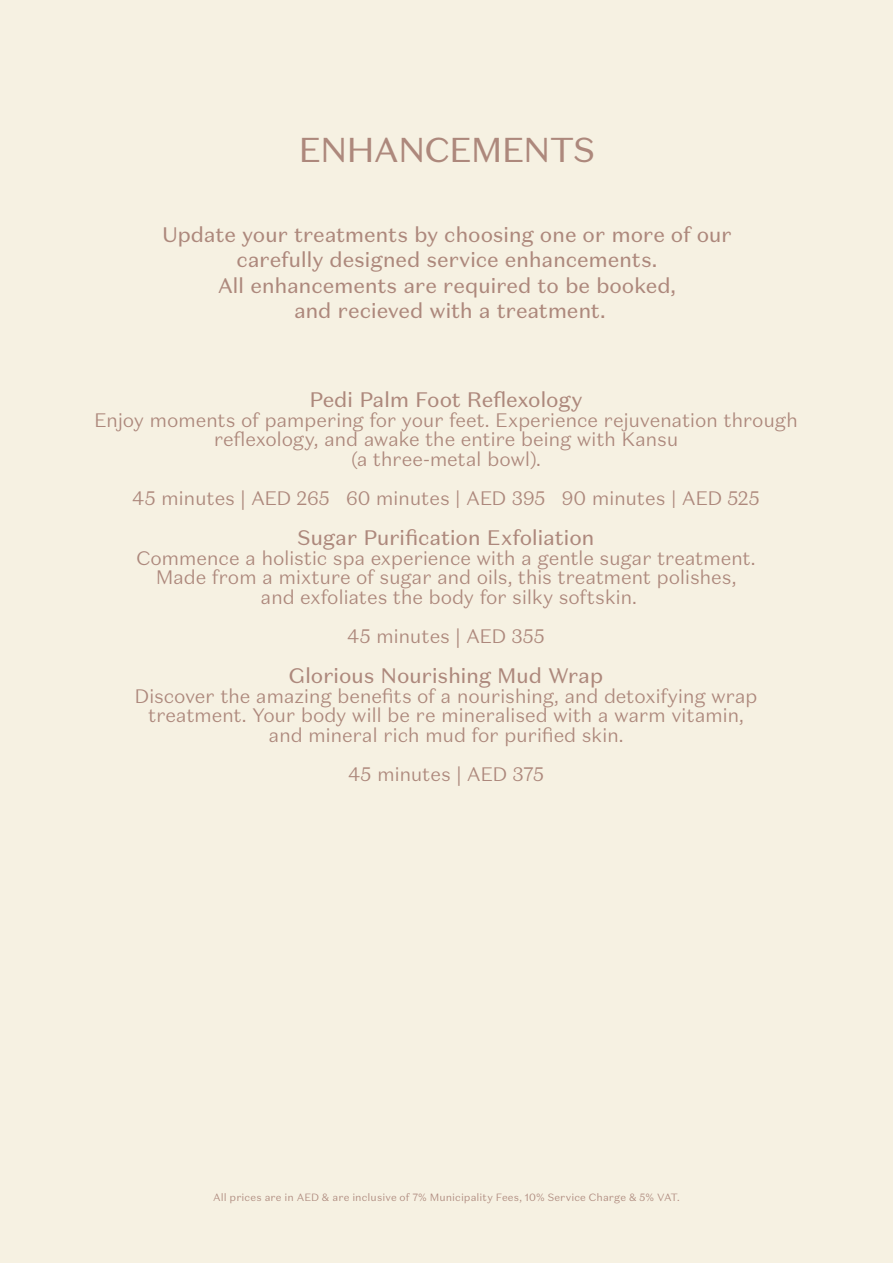
<style>
.page{position:relative;width:893px;height:1263px;background:#f6f1e2}
.page>*{position:absolute;margin:0;border:0;box-sizing:border-box;transform-origin:0 0}
.t1{font:34.5px "Domaine Sans Text";letter-spacing:-.03em;color:#ad887c}
.t2{font:21px "Domaine Sans Text";letter-spacing:-.015em;color:#ad887c}
.t3{font:300 19.5px/19.5px "Domaine Sans Text";letter-spacing:-.015em;color:#ad887c;text-align:center}
.t4{font:300 10.5px "Domaine Sans Text";letter-spacing:.01em;color:#ad887c}
.s1{font-family:"Minion Pro";font-weight:400}
</style>
<div class="page">
<p class="t1" style="left:299px;top:128px;width:298px">ENHANCEMENTS</p>
<p class="t2" style="left:162px;top:222px;width:571px">Update your treatments by choosing one or more of our</p>
<p class="t2" style="left:236px;top:247px;width:422px">carefully designed service enhancements.</p>
<p class="t2" style="left:218px;top:272px;width:460px">All enhancements are required to be booked,</p>
<p class="t2" style="left:294px;top:297px;width:313px">and recieved with a treatment.</p>
<p class="t2" style="left:309px;top:387px;width:275px">Pedi Palm Foot Reflexology</p>
<p class="t3" style="left:94px;top:410px;width:705px">Enjoy moments of pampering for your feet. Experience rejuvenation through reflexology, and awake the entire being with Kansu</p>
<p class="t3" style="left:351px;top:449px;width:191px">a( three-metal bowl .(</p>
<p class="t3" style="left:562px;top:488px;width:199px">90 minutes | AED 525</p>
<p class="t3" style="left:132px;top:488px;width:199px">45 minutes <span class="s1">|</span> AED 265</p>
<p class="t2" style="left:298px;top:525px;width:298px">Sugar Purification Exfoliation</p>
<p class="t3" style="left:136px;top:548px;width:621px">Commence a holistic spa experience with a gentle sugar treatment.</p>
<p class="t3" style="left:156px;top:567px;width:582px">Made from a mixture of sugar and oils, this treatment polishes,</p>
<p class="t3" style="left:261px;top:587px;width:378px">and exfoliates the body for silky softskin.</p>
<p class="t3" style="left:347px;top:626px;width:199px">45 minutes <span class="s1">|</span> AED 355</p>
<p class="t3" style="left:346px;top:488px;width:201px">60 minutes | AED 395</p>
<p class="t2" style="left:289px;top:663px;width:316px">Glorious Nourishing Mud Wrap</p>
<p class="t3" style="left:148px;top:705px;width:597px">treatment. Your body will be re mineralised with a warm vitamin,</p>
<p class="t3" style="left:269px;top:725px;width:356px">and mineral rich mud for purified skin.</p>
<p class="t3" style="left:348px;top:764px;width:197px">45 minutes <span class="s1">|</span> AED 375</p>
<p class="t3" style="left:135px;top:686px;width:624px">Discover the amazing benefits of a nourishing, and detoxifying wrap</p>
<p class="t4" style="left:213px;top:1191px;width:468px">All prices are in AED &amp; are inclusive of 7% Municipality Fees, 10% Service Charge &amp; 5% VAT.</p>
</div>
